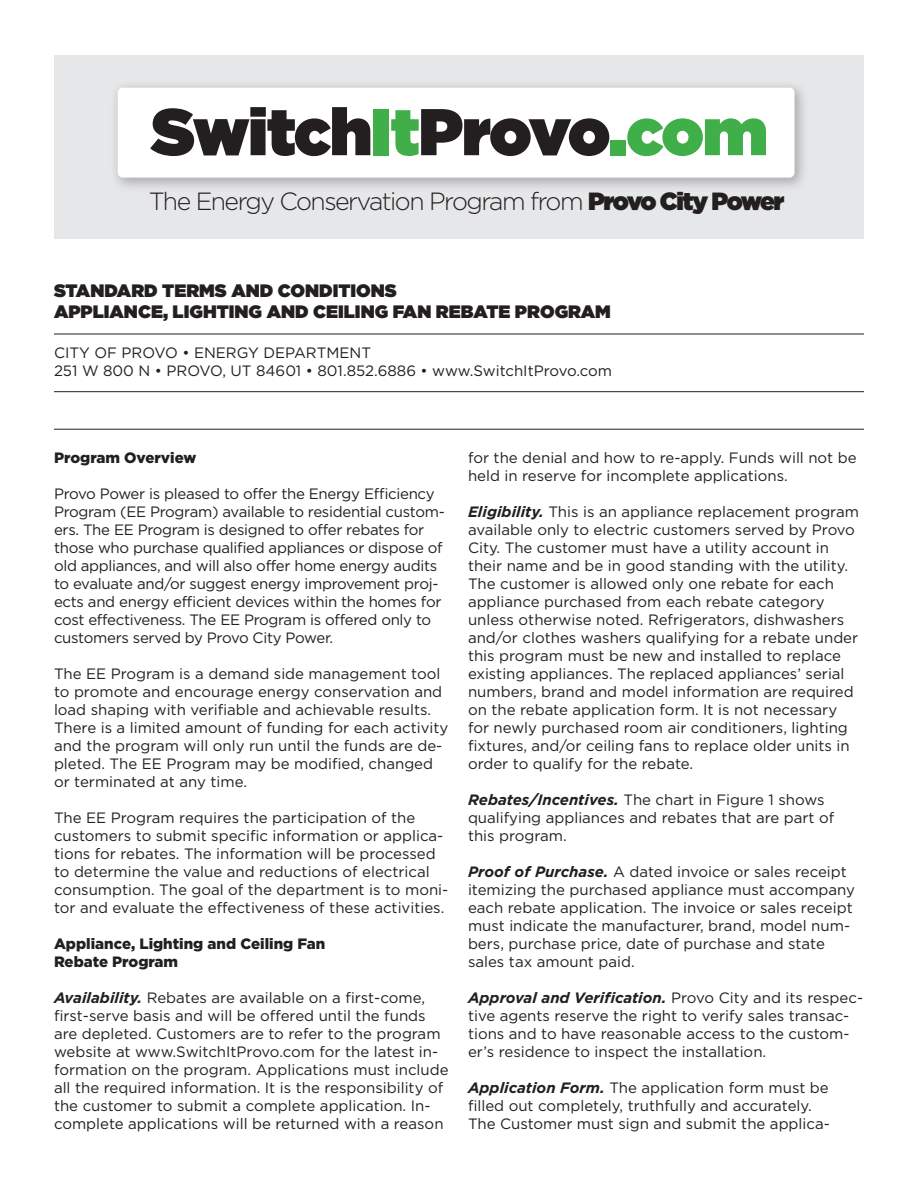
<style>
.page{position:relative;width:918px;height:1188px;background:#fff}
.page>*{position:absolute;margin:0;border:0;box-sizing:border-box;transform-origin:0 0}
.t1{font:900 65.85px "Gotham";letter-spacing:-.02em;color:#231f20}
.t2{font:300 24.9px "Gotham";letter-spacing:-.06em;color:#231f20}
.t3{font:900 18px/21.6px "Gotham";color:#231f20}
.t4{font:15px/18px "Gotham";color:#231f20}
.t5{font:15px/18px "Gotham";letter-spacing:-.02em;color:#231f20}
.t6{font:900 15px/18px "Gotham";color:#231f20}
.s1{color:#40ae49}
.s2{font-weight:900}
.s3{font-weight:700;font-style:italic}
</style>
<div class="page">
<hr style="left:54px;top:391px;width:810px;height:1px;background:#231f20">
<hr style="left:54px;top:334px;width:810px;height:1px;background:#231f20">
<hr style="left:54px;top:429px;width:810px;height:1px;background:#231f20">
<div style="left:54px;top:55px;width:810px;height:184px;background:#e6e7e9"></div>
<div style="left:109px;top:79px;width:701px;height:114px;background:#231f20;opacity:.3"></div>
<div style="left:118px;top:88px;width:677px;height:90px;background:#fff;border-radius:5px"></div>
<h1 class="t1" style="left:151px;top:94px;width:618px">Switch<span class="s1">It</span>Provo<span class="s1">.com</span></h1>
<h2 class="t2" style="left:149px;top:187px;width:637px">The Energy Conservation Program from <span class="s2">Provo City Power</span></h2>
<p class="t3" style="left:54px;top:279px;width:558px">STANDARD TERMS AND CONDITIONS<br>APPLIANCE, LIGHTING AND CEILING FAN REBATE PROGRAM</p>
<p class="t4" style="left:54px;top:343px;width:560px">CITY OF PROVO • ENERGY DEPARTMENT<br>251 W 800 N • PROVO, UT 84601 • 801.852.6886 • www.SwitchItProvo.com</p>
<p class="t6" style="left:54px;top:448px;width:144px">Program Overview</p>
<p class="t5" style="left:54px;top:484px;width:392px">Provo Power is pleased to offer the Energy Efficiency Program (EE Program) available to residential custom&shy;ers. The EE Program is designed to offer rebates for those who purchase qualified appliances or dispose of old appliances, and will also offer home energy audits to evaluate and/or suggest energy improvement proj&shy;ects and energy efficient devices within the homes for cost effectiveness. The EE Program is offered only to customers served by Provo City Power.</p>
<p class="t4" style="left:54px;top:664px;width:396px">The EE Program is a demand side management tool to promote and encourage energy conservation and load shaping with verifiable and achievable results.<br>There is a limited amount of funding for each activity and the program will only run until the funds are de&shy;pleted. The EE Program may be modified, changed or terminated at any time.</p>
<p class="t4" style="left:54px;top:808px;width:396px">The EE Program requires the participation of the customers to submit specific information or applica&shy;tions for rebates. The information will be processed to determine the value and reductions of electrical consumption. The goal of the department is to moni&shy;tor and evaluate the effectiveness of these activities.</p>
<p class="t6" style="left:54px;top:934px;width:273px">Appliance, Lighting and Ceiling Fan<br>Rebate Program</p>
<p class="t4" style="left:54px;top:988px;width:396px"><span class="s3">Availability.</span> Rebates are available on a first-come, first-serve basis and will be offered until the funds are depleted. Customers are to refer to the program website at www.SwitchItProvo.com for the latest in&shy;formation on the program. Applications must include all the required information. It is the responsibility of the customer to submit a complete application. In&shy;complete applications will be returned with a reason</p>
<p class="t4" style="left:468px;top:448px;width:390px">for the denial and how to re-apply. Funds will not be held in reserve for incomplete applications.</p>
<p class="t4" style="left:468px;top:502px;width:392px"><span class="s3">Eligibility.</span> This is an appliance replacement program available only to electric customers served by Provo City. The customer must have a utility account in their name and be in good standing with the utility.<br>The customer is allowed only one rebate for each appliance purchased from each rebate category unless otherwise noted. Refrigerators, dishwashers and/or clothes washers qualifying for a rebate under this program must be new and installed to replace existing appliances. The replaced appliances’ serial numbers, brand and model information are required on the rebate application form. It is not necessary for newly purchased room air conditioners, lighting fixtures, and/or ceiling fans to replace older units in order to qualify for the rebate.</p>
<p class="t4" style="left:468px;top:790px;width:368px"><span class="s3">Rebates/Incentives.</span> The chart in Figure 1 shows qualifying appliances and rebates that are part of this program.</p>
<p class="t4" style="left:468px;top:862px;width:389px"><span class="s3">Proof of Purchase.</span> A dated invoice or sales receipt itemizing the purchased appliance must accompany each rebate application. The invoice or sales receipt must indicate the manufacturer, brand, model num&shy;bers, purchase price, date of purchase and state sales tax amount paid.</p>
<p class="t4" style="left:468px;top:988px;width:397px"><span class="s3">Approval and Verification.</span> Provo City and its respec&shy;tive agents reserve the right to verify sales transac&shy;tions and to have reasonable access to the custom&shy;er’s residence to inspect the installation.</p>
<p class="t4" style="left:468px;top:1078px;width:363px"><span class="s3">Application Form.</span> The application form must be filled out completely, truthfully and accurately.<br>The Customer must sign and submit the applica-</p>
</div>
